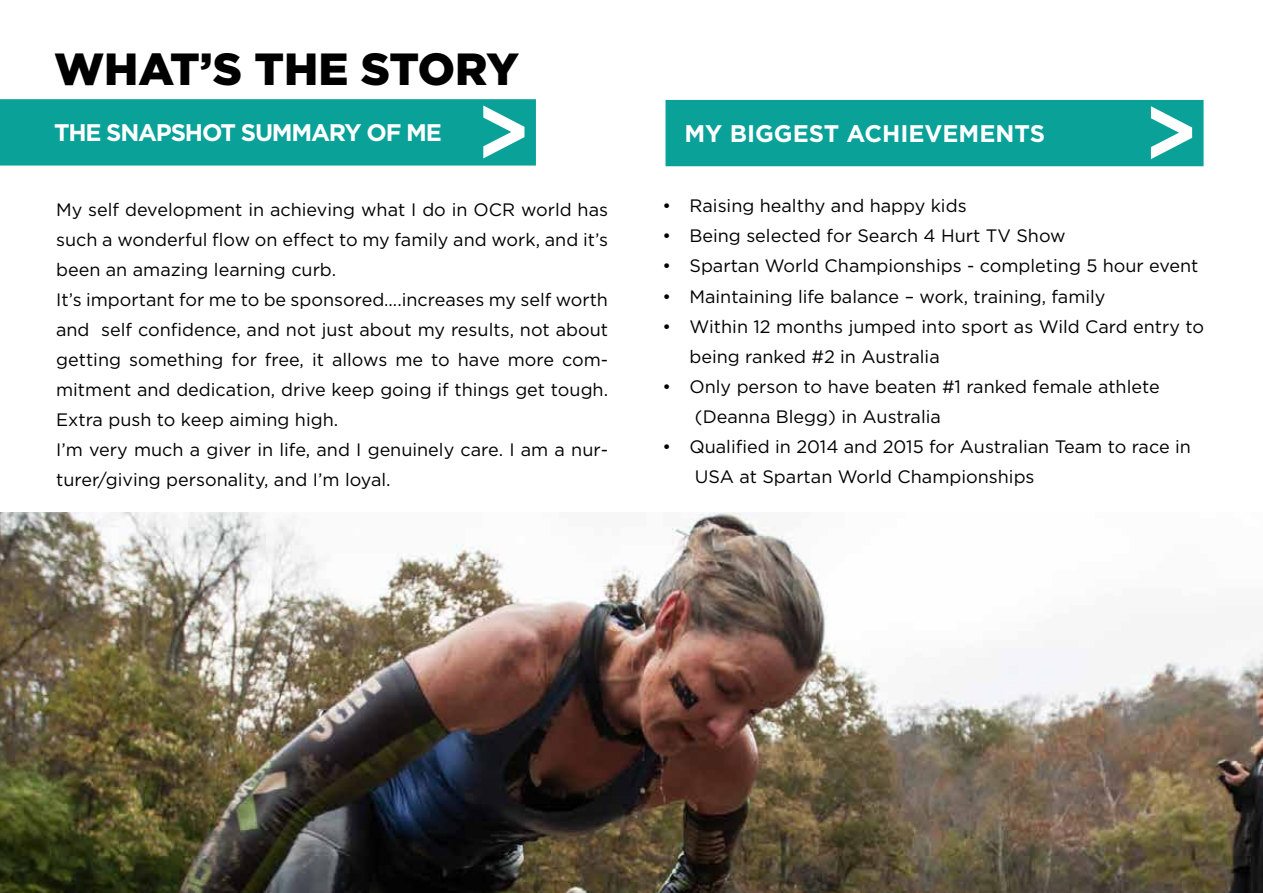
<style>
.page{position:relative;width:1263px;height:893px;background:#fff}
.page>*{position:absolute;margin:0;border:0;box-sizing:border-box;transform-origin:0 0}
.t1{font:900 45px "Gotham";color:#000}
.t2{font:700 24px "Gotham";letter-spacing:-.045em;color:#fff}
.t3{font:700 24px "Gotham";color:#fff}
.t4{font:18px/30px "Gotham";color:#000}
</style>
<div class="page">
<div style="left:0;top:99px;width:536px;height:67px;background:#0aa199"></div>
<div style="left:665px;top:100px;width:538px;height:66px;background:#0aa199"></div>
<img style="left:0;top:512px;width:1263px;height:381px">
<h1 class="t1" style="left:54px;top:38px;width:466px">WHAT’S THE STORY</h1>
<h2 class="t2" style="left:54px;top:117px;width:389px">THE SNAPSHOT SUMMARY OF ME</h2>
<h2 class="t3" style="left:684px;top:118px;width:362px">MY BIGGEST ACHIEVEMENTS</h2>
<p class="t4" style="left:56px;top:194px;width:553px">My self development in achieving what I do in OCR world has such a wonderful flow on effect to my family and work, and it’s been an amazing learning curb.<br>It’s important for me to be sponsored….increases my self worth and self confidence, and not just about my results, not about getting something for free, it allows me to have more com&shy;mitment and dedication, drive keep going if things get tough.<br>Extra push to keep aiming high.<br>I’m very much a giver in life, and I genuinely care. I am a nur&shy;turer/giving personality, and I’m loyal.</p>
<p class="t4" style="left:662px;top:191px;width:306px">• Raising healthy and happy kids</p>
<p class="t4" style="left:662px;top:221px;width:405px">• Being selected for Search 4 Hurt TV Show</p>
<p class="t4" style="left:662px;top:251px;width:537px">• Spartan World Championships - completing 5 hour event</p>
<p class="t4" style="left:662px;top:281px;width:445px">• Maintaining life balance – work, training, family</p>
<p class="t4" style="left:689px;top:311px;width:516px;text-indent:-27px">• Within 12 months jumped into sport as Wild Card entry to being ranked #2 in Australia</p>
<p class="t4" style="left:695px;top:371px;width:466px;text-indent:-32px">• Only person to have beaten #1 ranked female athlete (Deanna Blegg) in Australia</p>
<p class="t4" style="left:695px;top:431px;width:497px;text-indent:-32px">• Qualified in 2014 and 2015 for Australian Team to race in<br>USA at Spartan World Championships</p>
</div>
